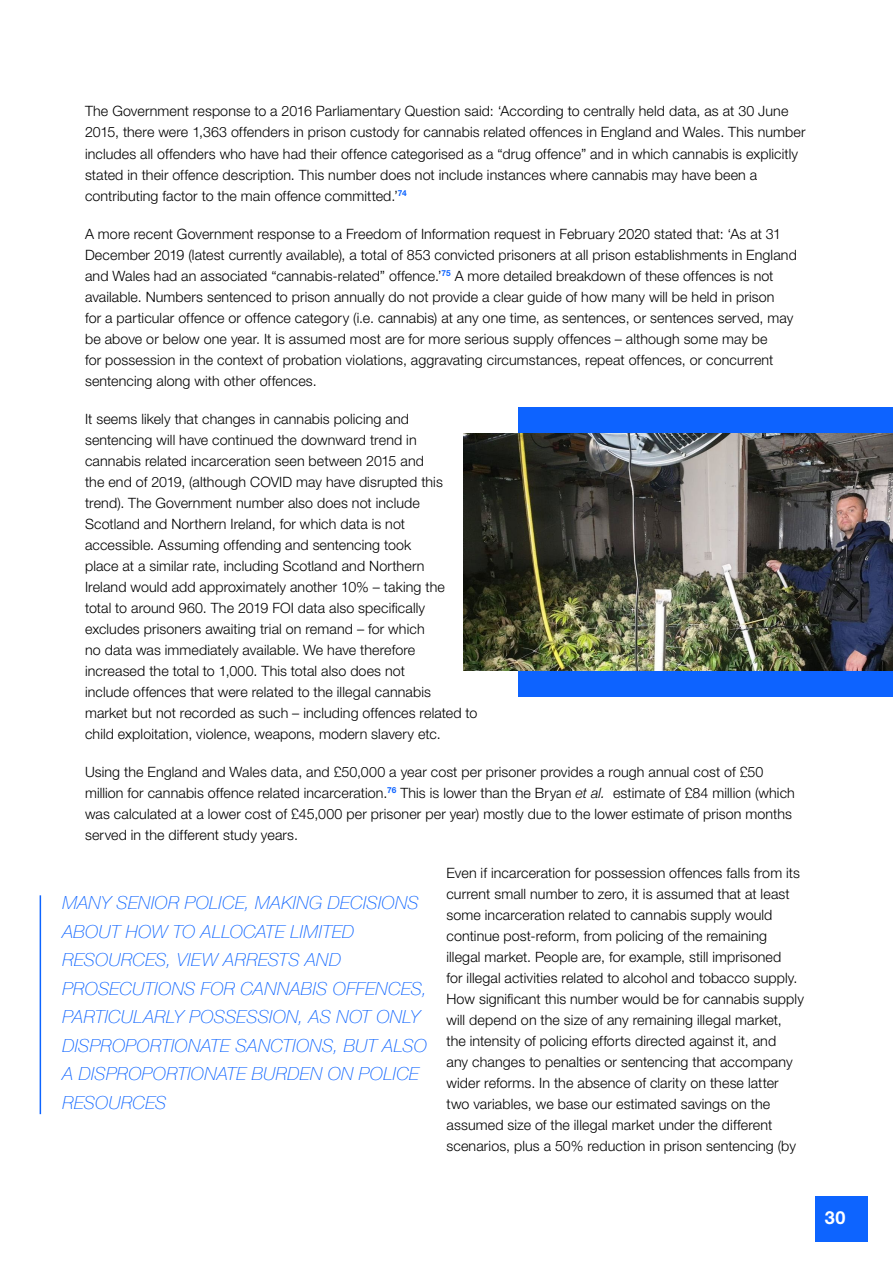
<style>
.page{position:relative;width:893px;height:1263px;background:#fff}
.page>*{position:absolute;margin:0;border:0;box-sizing:border-box;transform-origin:0 0}
.t1{font:italic 100 18px/28.5px "Helvetica Neue";letter-spacing:.01em;color:#0d64ff}
.t2{font:700 18px "Helvetica Neue LT Std";color:#fff}
.t3{font:300 14.25px/21px "Helvetica Neue LT Std";letter-spacing:.01em;color:#000}
.s1{font-family:"Helvetica Neue";font-style:italic}
</style>
<div class="page">
<div style="left:815px;top:1196px;width:52px;height:46px;background:#0d64ff"></div>
<div style="left:519px;top:407px;width:374px;height:290px;background:#0d63ff"></div>
<hr style="left:40px;top:895px;width:1px;height:219px;background:#0d64ff">
<img style="left:463px;top:434px;width:430px;height:236px">
<p class="t3" style="left:85px;top:101px;width:722px">The Government response to a 2016 Parliamentary Question said: ‘According to centrally held data, as at 30 June 2015, there were 1,363 offenders in prison custody for cannabis related offences in England and Wales. This number includes all offenders who have had their offence categorised as a “drug offence” and in which cannabis is explicitly stated in their offence description. This number does not include instances where cannabis may have been a contributing factor to the main offence committed.’<sup>74</sup></p>
<p class="t3" style="left:85px;top:223px;width:713px">A more recent Government response to a Freedom of Information request in February 2020 stated that: ‘As at 31<br>December 2019 (latest currently available), a total of 853 convicted prisoners at all prison establishments in England and Wales had an associated “cannabis-related” offence.’<sup>75</sup> A more detailed breakdown of these offences is not available. Numbers sentenced to prison annually do not provide a clear guide of how many will be held in prison<br>for a particular offence or offence category (i.e. cannabis) at any one time, as sentences, or sentences served, may be above or below one year. It is assumed most are for more serious supply offences – although some may be<br>for possession in the context of probation violations, aggravating circumstances, repeat offences, or concurrent sentencing along with other offences.</p>
<p class="t3" style="left:85px;top:408px;width:394px">It seems likely that changes in cannabis policing and sentencing will have continued the downward trend in<br>cannabis related incarceration seen between 2015 and<br>the end of 2019, (although COVID may have disrupted this trend). The Government number also does not include Scotland and Northern Ireland, for which data is not accessible. Assuming offending and sentencing took<br>place at a similar rate, including Scotland and Northern<br>Ireland would add approximately another 10% – taking the<br>total to around 960. The 2019 FOI data also specifically excludes prisoners awaiting trial on remand – for which<br>no data was immediately available. We have therefore increased the total to 1,000. This total also does not<br>include offences that were related to the illegal cannabis<br>market but not recorded as such – including offences related to child exploitation, violence, weapons, modern slavery etc.</p>
<p class="t3" style="left:85px;top:761px;width:711px">Using the England and Wales data, and £50,000 a year cost per prisoner provides a rough annual cost of £50 million for cannabis offence related incarceration.<sup>76</sup> This is lower than the Bryan <span class="s1">et al.</span> estimate of £84 million (which was calculated at a lower cost of £45,000 per prisoner per year) mostly due to the lower estimate of prison months served in the different study years.</p>
<p class="t3" style="left:446px;top:862px;width:359px">Even if incarceration for possession offences falls from its current small number to zero, it is assumed that at least some incarceration related to cannabis supply would continue post-reform, from policing of the remaining illegal market. People are, for example, still imprisoned<br>for illegal activities related to alcohol and tobacco supply.<br>How significant this number would be for cannabis supply will depend on the size of any remaining illegal market, the intensity of policing efforts directed against it, and<br>any changes to penalties or sentencing that accompany wider reforms. In the absence of clarity on these latter two variables, we base our estimated savings on the assumed size of the illegal market under the different scenarios, plus a 50% reduction in prison sentencing (by</p>
<p class="t1" style="left:62px;top:887px;width:366px">MANY SENIOR POLICE, MAKING DECISIONS<br>ABOUT HOW TO ALLOCATE LIMITED<br>RESOURCES, VIEW ARRESTS AND<br>PROSECUTIONS FOR CANNABIS OFFENCES,<br>PARTICULARLY POSSESSION, AS NOT ONLY<br>DISPROPORTIONATE SANCTIONS, BUT ALSO<br>A DISPROPORTIONATE BURDEN ON POLICE<br>RESOURCES</p>
<p class="t2" style="left:825px;top:1206px;width:22px">30</p>
</div>
